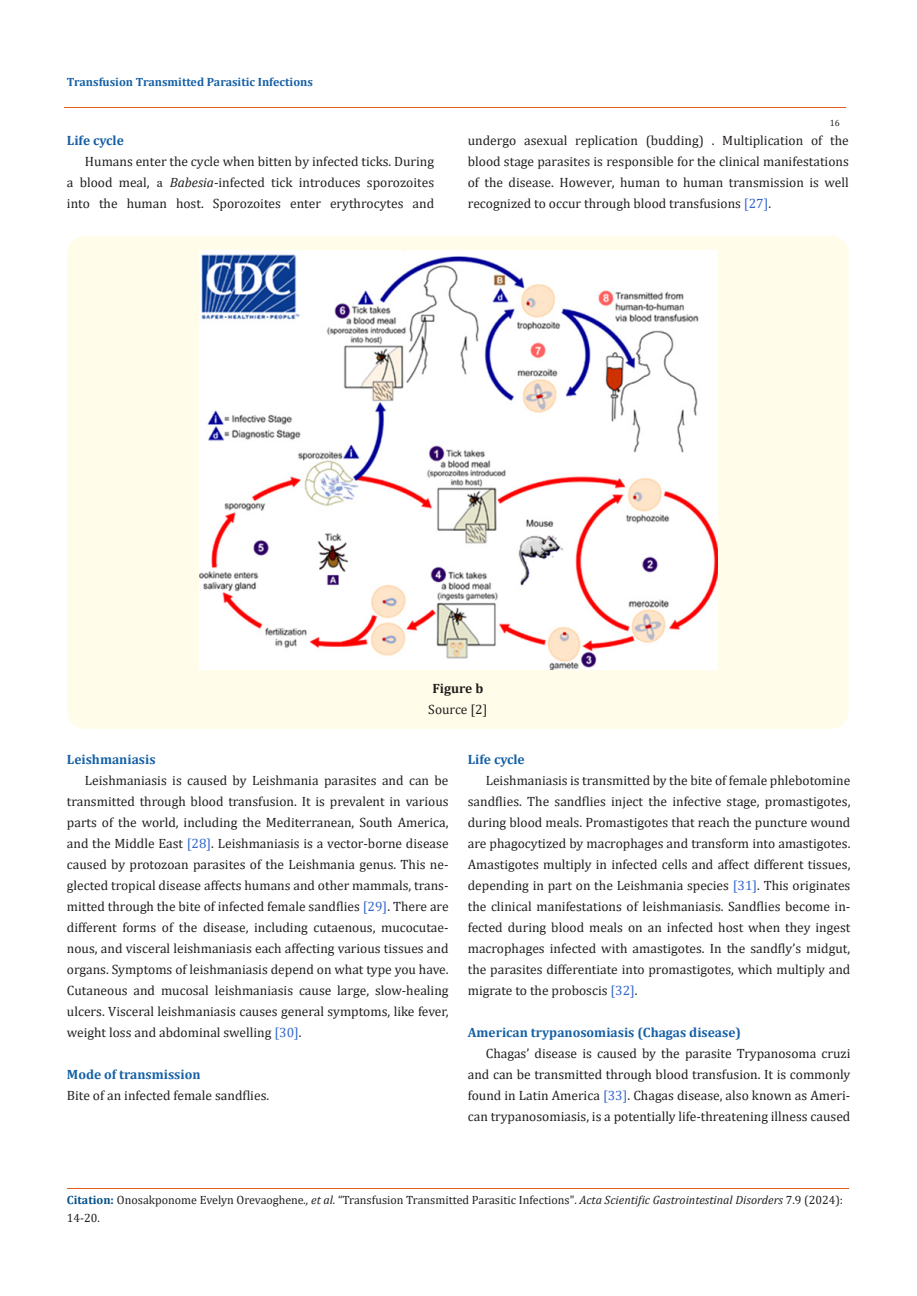
<style>
.page{position:relative;width:917px;height:1296px;background:#fff}
.page>*{position:absolute;margin:0;border:0;box-sizing:border-box;transform-origin:0 0}
.t1{font:13.5px/21px "Cambria";color:#231f20;text-align:justify}
.t2{font:700 13.5px "Cambria";color:#1560a6}
.t3{font:12px/18px "Cambria";color:#231f20}
.t4{font:700 12px "Cambria";color:#1560a6}
.t5{font:9px "Cambria";color:#231f20}
.s1{font-family:"Times New Roman"}
.s2{font-style:italic}
.s3{color:#36c}
.s4{font-weight:700}
.s5{font-weight:700;color:#035089}
</style>
<div class="page">
<div style="left:67px;top:236px;width:781px;height:493px;background:#fffde9;border-radius:18px"></div>
<img style="left:200px;top:251px;width:517px;height:419px">
<hr style="left:64px;top:108px;width:781px;height:1px;background:#e05d1a">
<hr style="left:67px;top:1189px;width:781px;height:1px;background:#e05d1a">
<p class="t4" style="left:67px;top:73px;width:247px">Transfusion Transmitted Parasitic Infections</p>
<p class="t2" style="left:67px;top:131px;width:58px">Life cycle</p>
<p class="t1" style="left:67px;top:151px;width:369px;text-indent:18px">Humans enter the cycle when bitten by infected ticks. During a blood meal, <span class="s1">a</span> <span class="s2">Babesia</span>-infected tick introduces sporozoites into the human host. Sporozoites enter erythrocytes and</p>
<p class="t5" style="left:829px;top:118px;width:11px">16</p>
<p class="t1" style="left:468px;top:130px;width:382px">undergo asexual replication (budding) . Multiplication of the blood stage parasites is responsible for the clinical manifestations of the disease. However, human to human transmission is well recognized to occur through blood transfusions <span class="s3">[27]</span>.</p>
<p class="t1" style="left:428px;top:678px;width:61px;text-align:center"><span class="s4">Figure b<br></span>Source [2]</p>
<p class="t2" style="left:67px;top:750px;width:90px">Leishmaniasis</p>
<p class="t1" style="left:67px;top:770px;width:383px;text-indent:18px">Leishmaniasis is caused by Leishmania parasites and can be transmitted through blood transfusion. It is prevalent in various parts of the world, including the Mediterranean, South America, and the Middle East <span class="s3">[28]</span>. Leishmaniasis is a vector-borne disease caused by protozoan parasites of the Leishmania genus. This ne&shy;glected tropical disease affects humans and other mammals, trans&shy;mitted through the bite of infected female sandflies <span class="s3">[29]</span>. There are different forms of the disease, including cutaenous, mucocutae&shy;nous, and visceral leishmaniasis each affecting various tissues and organs. Symptoms of leishmaniasis depend on what type you have.<br>Cutaneous and mucosal leishmaniasis cause large, slow-healing ulcers. Visceral leishmaniasis causes general symptoms, like fever, weight loss and abdominal swelling <span class="s3">[30]</span>.</p>
<p class="t2" style="left:67px;top:1065px;width:135px">Mode of transmission</p>
<p class="t1" style="left:67px;top:1085px;width:204px">Bite of an infected female sandflies.</p>
<p class="t2" style="left:468px;top:750px;width:58px">Life cycle</p>
<p class="t1" style="left:468px;top:770px;width:384px;text-indent:18px">Leishmaniasis is transmitted by the bite of female phlebotomine sandflies. The sandflies inject the infective stage, promastigotes, during blood meals. Promastigotes that reach the puncture wound are phagocytized by macrophages and transform into amastigotes.<br>Amastigotes multiply in infected cells and affect different tissues, depending in part on the Leishmania species <span class="s3">[31]</span>. This originates the clinical manifestations of leishmaniasis. Sandflies become in&shy;fected during blood meals on an infected host when they ingest macrophages infected with amastigotes. In the sandfly’s midgut, the parasites differentiate into promastigotes, which multiply and migrate to the proboscis <span class="s3">[32]</span>.</p>
<p class="t2" style="left:468px;top:1023px;width:275px">American trypanosomiasis (Chagas disease)</p>
<p class="t1" style="left:468px;top:1043px;width:384px;text-indent:18px">Chagas’ disease is caused by the parasite Trypanosoma cruzi and can be transmitted through blood transfusion. It is commonly found in Latin America <span class="s3">[33]</span>. Chagas disease, also known as Ameri&shy;can trypanosomiasis, is a potentially life-threatening illness caused</p>
<p class="t3" style="left:67px;top:1191px;width:777px"><span class="s5">Citation:</span> Onosakponome Evelyn Orevaoghene<span class="s2">., et al.</span> “Transfusion Transmitted Parasitic Infections". <span class="s2">Acta Scientific Gastrointestinal Disorders</span> 7.9 (2024):<br>14-20.</p>
</div>
